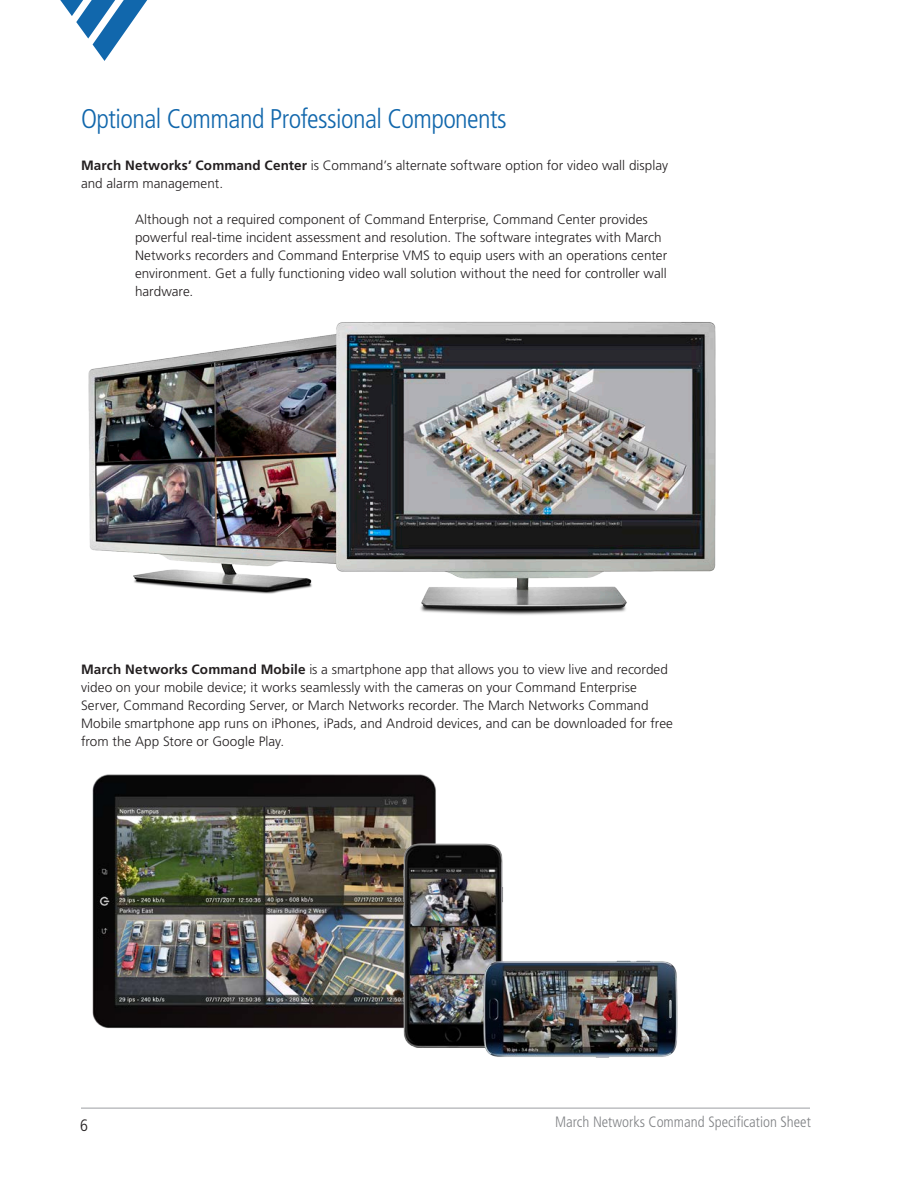
<style>
.page{position:relative;width:918px;height:1188px;background:#fff}
.page>*{position:absolute;margin:0;border:0;box-sizing:border-box;transform-origin:0 0}
.tall_header{font:300 condensed 27px "Frutiger LT Std";letter-spacing:-.02em;color:#1167ac}
.t1{font:300 condensed 16.5px "Frutiger LT Std";color:#231f20}
.t2{font:300 condensed 15px "Frutiger LT Std";color:#808285}
.body{font:300 13.5px/18px "Frutiger LT Std";letter-spacing:.005em;color:#231f20}
.body__5_indent{font:300 13.5px/18px "Frutiger LT Std";letter-spacing:.005em;color:#231f20}
.s1{font-weight:700}
</style>
<div class="page">
<hr style="left:81px;top:1108px;width:729px;height:1px;background:#a8a9ad">
<svg style="left:60px;top:0;width:88px;height:61px"></svg>
<img style="left:88px;top:321px;width:628px;height:294px">
<img style="left:92px;top:774px;width:344px;height:255px">
<img style="left:399px;top:842px;width:104px;height:206px">
<img style="left:481px;top:958px;width:197px;height:100px">
<p class="tall_header" style="left:81px;top:104px;width:427px">Optional Command Professional Components</p>
<p class="body" style="left:81px;top:157px;width:589px"><span class="s1">March Networks’ Command Center</span> is Command’s alternate software option for video wall display and alarm management.</p>
<p class="body__5_indent" style="left:135px;top:211px;width:534px">Although not a required component of Command Enterprise, Command Center provides powerful real-time incident assessment and resolution. The software integrates with March Networks recorders and Command Enterprise VMS to equip users with an operations center environment. Get a fully functioning video wall solution without the need for controller wall hardware.</p>
<p class="body" style="left:81px;top:661px;width:594px"><span class="s1">March Networks Command Mobile</span> is a smartphone app that allows you to view live and recorded video on your mobile device; it works seamlessly with the cameras on your Command Enterprise Server, Command Recording Server, or March Networks recorder. The March Networks Command Mobile smartphone app runs on iPhones, iPads, and Android devices, and can be downloaded for free from the App Store or Google Play.</p>
<p class="t1" style="left:80px;top:1116px;width:9px">6</p>
<p class="t2" style="left:555px;top:1113px;width:257px">March Networks Command Specification Sheet</p>
</div>
